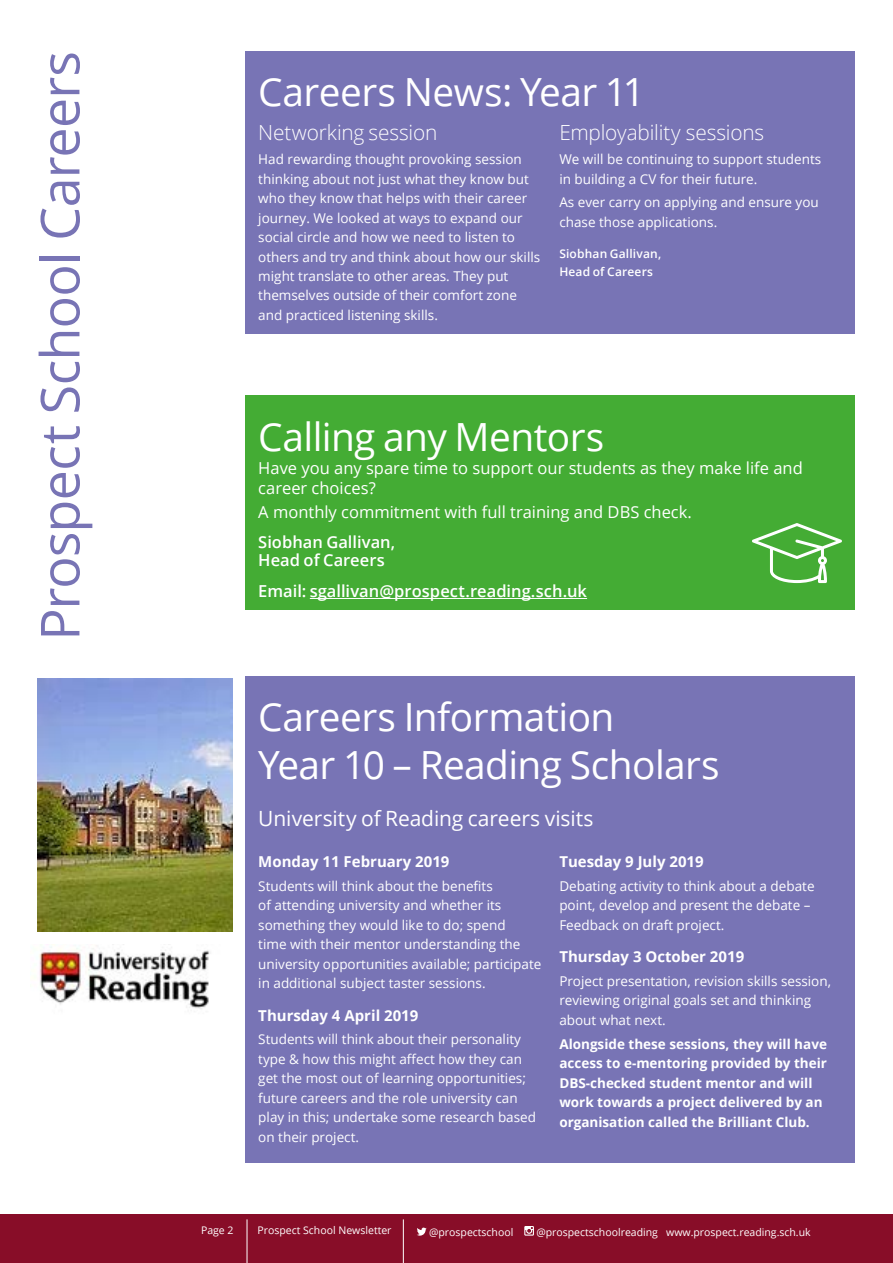
<style>
.page{position:relative;width:893px;height:1263px;background:#fff}
.page>*{position:absolute;margin:0;border:0;box-sizing:border-box;transform-origin:0 0}
.t1{font:53.85px "Open Sans";letter-spacing:-.015em;color:#7874b5}
.t2{font:38.85px/47.8px "Open Sans";letter-spacing:-.015em;color:#fff}
.t3{font:21px "Open Sans";letter-spacing:-.005em;color:#fff}
.t4{font:300 20.85px "Open Sans";letter-spacing:-.01em;color:#fff}
.t5{font:16.5px/19.5px "Open Sans";color:#fff}
.t6{font:600 16.5px/18px "Open Sans";color:#fff}
.t7{font:700 15px "Open Sans";color:#fff}
.t8{font:13.5px/19.5px "Open Sans";color:#fff}
.t9{font:700 13.5px/19.5px "Open Sans";color:#fff}
.t10{font:600 12px/18px "Open Sans";letter-spacing:.015em;color:#fff}
.t11{font:10.5px "Open Sans";color:#fff}
</style>
<div class="page">
<div style="left:0;top:1214px;width:893px;height:49px;background:#880d28"></div>
<svg style="left:417px;top:1227px;width:10px;height:8px"></svg>
<svg style="left:524px;top:1226px;width:10px;height:9px"></svg>
<hr style="left:247px;top:1219px;width:1px;height:44px;background:#fff">
<hr style="left:403px;top:1219px;width:1px;height:44px;background:#fff">
<div style="left:246px;top:51px;width:609px;height:282px;background:#7874b5"></div>
<div style="left:246px;top:395px;width:609px;height:215px;background:#44ac34"></div>
<hr style="left:310px;top:598px;width:277px;height:1px;background:#fff">
<svg style="left:752px;top:523px;width:90px;height:60px"></svg>
<div style="left:246px;top:676px;width:609px;height:487px;background:#7874b5"></div>
<img style="left:37px;top:678px;width:196px;height:254px">
<img style="left:33px;top:944px;width:177px;height:65px">
<h1 class="t1" style="left:23px;top:641px;width:591px;rotate:-90deg">Prospect School Careers</h1>
<h2 class="t2" style="left:258px;top:67px;width:388px">Careers News: Year 11</h2>
<h3 class="t4" style="left:258px;top:118px;width:181px">Networking session</h3>
<p class="t8" style="left:258px;top:149px;width:283px">Had rewarding thought provoking session thinking about not just what they know but who they know that helps with their career journey. We looked at ways to expand our social circle and how we need to listen to others and try and think about how our skills might translate to other areas. They put themselves outside of their comfort zone and practiced listening skills.</p>
<h3 class="t4" style="left:559px;top:118px;width:206px">Employability sessions</h3>
<p class="t8" style="left:559px;top:149px;width:263px">We will be continuing to support students in building a CV for their future.</p>
<p class="t8" style="left:559px;top:192px;width:261px">As ever carry on applying and ensure you chase those applications.</p>
<p class="t10" style="left:559px;top:244px;width:103px">Siobhan Gallivan,<br>Head of Careers</p>
<h2 class="t2" style="left:258px;top:412px;width:347px">Calling any Mentors</h2>
<p class="t5" style="left:258px;top:458px;width:546px">Have you any spare time to support our students as they make life and career choices?</p>
<p class="t5" style="left:258px;top:502px;width:435px">A monthly commitment with full training and DBS check.</p>
<p class="t6" style="left:258px;top:533px;width:138px">Siobhan Gallivan,<br>Head of Careers</p>
<p class="t6" style="left:258px;top:582px;width:330px">Email: sgallivan@prospect.reading.sch.uk</p>
<h2 class="t2" style="left:258px;top:692px;width:463px">Careers Information<br>Year 10 – Reading Scholars</h2>
<h3 class="t3" style="left:258px;top:804px;width:337px">University of Reading careers visits</h3>
<p class="t7" style="left:258px;top:851px;width:193px">Monday 11 February 2019</p>
<p class="t8" style="left:258px;top:876px;width:284px">Students will think about the benefits<br>of attending university and whether its something they would like to do; spend<br>time with their mentor understanding the university opportunities available; participate in additional subject taster sessions.</p>
<p class="t7" style="left:258px;top:1004px;width:162px">Thursday 4 April 2019</p>
<p class="t8" style="left:258px;top:1029px;width:279px">Students will think about their personality type &amp; how this might affect how they can get the most out of learning opportunities; future careers and the role university can play in this; undertake some research based on their project.</p>
<p class="t7" style="left:559px;top:851px;width:146px">Tuesday 9 July 2019</p>
<p class="t8" style="left:559px;top:876px;width:257px">Debating activity to think about a debate point, develop and present the debate –<br>Feedback on draft project.</p>
<p class="t7" style="left:559px;top:946px;width:186px">Thursday 3 October 2019</p>
<p class="t8" style="left:559px;top:971px;width:273px">Project presentation, revision skills session, reviewing original goals set and thinking about what next.</p>
<p class="t9" style="left:559px;top:1033px;width:269px">Alongside these sessions, they will have access to e-mentoring provided by their DBS-checked student mentor and will work towards a project delivered by an organisation called the Brilliant Club.</p>
<p class="t11" style="left:201px;top:1223px;width:34px">Page 2</p>
<p class="t11" style="left:257px;top:1223px;width:136px">Prospect School Newsletter</p>
<p class="t11" style="left:429px;top:1224px;width:86px">@prospectschool</p>
<p class="t11" style="left:536px;top:1224px;width:276px">@prospectschoolreading www.prospect.reading.sch.uk</p>
</div>
